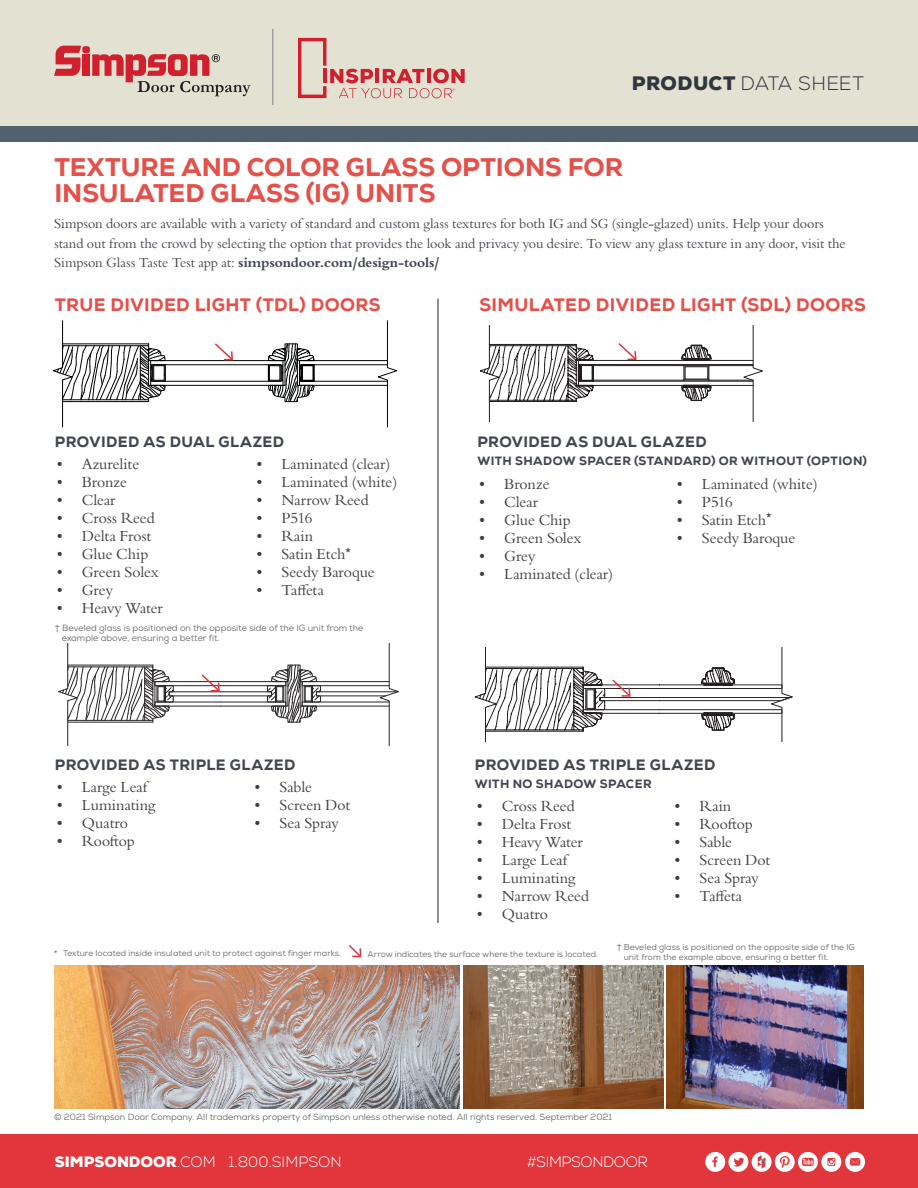
<style>
.page{position:relative;width:918px;height:1188px;background:#fff}
.page>*{position:absolute;margin:0;border:0;box-sizing:border-box;transform-origin:0 0}
.t1{font:800 25.5px/25.5px "Nexa";color:#e4504a}
.t2{font:300 19.5px "Nexa";color:#323640}
.t3{font:800 18px "Nexa";letter-spacing:.02em;color:#e4504a}
.t4{font:15px "Borgia Pro";color:#3e3e3f}
.t5{font:800 15px "Nexa";letter-spacing:.025em;color:#42464f}
.t6{font:300 15px "Nexa";color:#fff}
.t7{font:300 15px "Nexa";letter-spacing:-.02em;color:#fff}
.t8{font:13.5px/19.5px "Borgia Pro";color:#42464f}
.t9{font:800 12px "Nexa";letter-spacing:.04em;color:#42464f}
.t10{font:9px/10.8px "Nexa";color:#636366}
.t11{font:8.55px "Nexa";color:#636366}
.s1{font-weight:900}
.s2{font-weight:700}
.s3{font-family:"Minion Pro";color:#323640}
.s4{font-size:9px}
</style>
<div class="page">
<div style="left:0;top:126px;width:918px;height:16px;background:#51616d"></div>
<div style="left:0;top:0;width:918px;height:126px;background:#e3e1d1"></div>
<hr style="left:273px;top:29px;width:1px;height:76px;background:#808285">
<svg style="left:54px;top:46px;width:27px;height:30px"></svg>
<div style="left:82px;top:46px;width:8px;height:7px;background:#d0202e;border-radius:2px"></div>
<div style="left:83px;top:54px;width:7px;height:22px;background:#d0202e"></div>
<svg style="left:92px;top:54px;width:159px;height:42px"></svg>
<svg style="left:298px;top:38px;width:167px;height:61px"></svg>
<div style="left:0;top:1134px;width:918px;height:54px;background:#e0363c"></div>
<svg style="left:705px;top:1152px;width:160px;height:20px"></svg>
<hr style="left:151px;top:360px;width:132px;height:1px;background:#020404">
<hr style="left:151px;top:365px;width:130px;height:1px;background:#020404">
<hr style="left:151px;top:381px;width:130px;height:1px;background:#020404">
<hr style="left:151px;top:385px;width:132px;height:1px;background:#020404">
<svg style="left:53px;top:320px;width:113px;height:107px"></svg>
<svg style="left:268px;top:320px;width:130px;height:107px"></svg>
<hr style="left:438px;top:298px;width:1px;height:625px;background:#231f20">
<img style="left:54px;top:966px;width:406px;height:142px">
<img style="left:463px;top:966px;width:201px;height:142px">
<img style="left:666px;top:966px;width:198px;height:142px">
<svg style="left:348px;top:945px;width:14px;height:13px"></svg>
<div style="left:155px;top:681px;width:66px;height:5px;border:1px solid #282526"></div>
<svg style="left:58px;top:644px;width:116px;height:101px"></svg>
<div style="left:220px;top:681px;width:66px;height:5px;border:1px solid #282526"></div>
<svg style="left:267px;top:644px;width:132px;height:101px"></svg>
<svg style="left:200px;top:674px;width:21px;height:19px"></svg>
<svg style="left:475px;top:648px;width:318px;height:94px"></svg>
<svg style="left:480px;top:326px;width:283px;height:96px"></svg>
<svg style="left:213px;top:343px;width:21px;height:19px"></svg>
<h2 class="t2" style="left:632px;top:72px;width:233px"><span class="s1">PRODUCT</span> DATA SHEET</h2>
<h1 class="t1" style="left:54px;top:155px;width:570px">TEXTURE AND COLOR GLASS OPTIONS FOR<br>INSULATED GLASS (IG) UNITS</h1>
<p class="t8" style="left:54px;top:214px;width:793px">Simpson doors are available with a variety of standard and custom glass textures for both IG and SG (single-glazed) units. Help your doors stand out from the crowd by selecting the option that provides the look and privacy you desire. To view any glass texture in any door, visit the<br>Simpson Glass Taste Test app at: <span class="s2">simpsondoor.com/design-tools/</span></p>
<p class="t3" style="left:55px;top:293px;width:327px">TRUE DIVIDED LIGHT (TDL) DOORS</p>
<p class="t3" style="left:479px;top:293px;width:388px">SIMULATED DIVIDED LIGHT (SDL) DOORS</p>
<p class="t5" style="left:55px;top:433px;width:231px">PROVIDED AS DUAL GLAZED</p>
<p class="t5" style="left:477px;top:433px;width:231px">PROVIDED AS DUAL GLAZED</p>
<p class="t9" style="left:477px;top:454px;width:391px">WITH SHADOW SPACER (STANDARD) OR WITHOUT (OPTION)</p>
<p class="t4" style="left:55px;top:455px;width:86px">• Azurelite</p>
<p class="t4" style="left:55px;top:473px;width:74px">• Bronze</p>
<p class="t4" style="left:55px;top:491px;width:62px">• Clear</p>
<p class="t4" style="left:55px;top:509px;width:102px">• Cross Reed</p>
<p class="t4" style="left:55px;top:527px;width:98px">• Delta Frost</p>
<p class="t4" style="left:55px;top:545px;width:95px">• Glue Chip</p>
<p class="t4" style="left:55px;top:563px;width:105px">• Green Solex</p>
<p class="t4" style="left:55px;top:581px;width:60px">• Grey</p>
<p class="t4" style="left:55px;top:599px;width:110px">• Heavy Water</p>
<p class="t4" style="left:254px;top:455px;width:137px">• Laminated (clear)</p>
<p class="t4" style="left:254px;top:473px;width:144px">• Laminated (white)</p>
<p class="t4" style="left:254px;top:491px;width:116px">• Narrow Reed</p>
<p class="t4" style="left:254px;top:509px;width:59px">• P516</p>
<p class="t4" style="left:254px;top:527px;width:60px">• Rain</p>
<p class="t4" style="left:254px;top:545px;width:98px">• Satin Etch<sup>*</sup></p>
<p class="t4" style="left:254px;top:563px;width:122px">• Seedy Baroque</p>
<p class="t4" style="left:254px;top:581px;width:71px">• Taffeta</p>
<p class="t4" style="left:675px;top:475px;width:144px">• Laminated (white)</p>
<p class="t4" style="left:675px;top:493px;width:59px">• P516</p>
<p class="t4" style="left:675px;top:511px;width:98px">• Satin Etch<sup>*</sup></p>
<p class="t4" style="left:675px;top:529px;width:122px">• Seedy Baroque</p>
<p class="t4" style="left:477px;top:475px;width:74px">• Bronze</p>
<p class="t4" style="left:477px;top:493px;width:62px">• Clear</p>
<p class="t4" style="left:477px;top:511px;width:95px">• Glue Chip</p>
<p class="t4" style="left:477px;top:529px;width:105px">• Green Solex</p>
<p class="t4" style="left:477px;top:547px;width:60px">• Grey</p>
<p class="t4" style="left:477px;top:565px;width:137px">• Laminated (clear)</p>
<p class="t10" style="left:62px;top:622px;width:303px;text-indent:-7px">† Beveled glass is positioned on the opposite side of the IG unit from the example above, ensuring a better fit.</p>
<p class="t5" style="left:55px;top:755px;width:242px">PROVIDED AS TRIPLE GLAZED</p>
<p class="t4" style="left:55px;top:778px;width:94px">• Large Leaf</p>
<p class="t4" style="left:55px;top:796px;width:102px">• Luminating</p>
<p class="t4" style="left:55px;top:814px;width:75px">• Quatro</p>
<p class="t4" style="left:55px;top:832px;width:82px">• Rooftop</p>
<p class="t4" style="left:253px;top:778px;width:61px">• Sable</p>
<p class="t4" style="left:253px;top:796px;width:99px">• Screen Dot</p>
<p class="t4" style="left:253px;top:814px;width:88px">• Sea Spray</p>
<p class="t5" style="left:475px;top:755px;width:242px">PROVIDED AS TRIPLE GLAZED</p>
<p class="t9" style="left:475px;top:776px;width:178px">WITH NO SHADOW SPACER</p>
<p class="t4" style="left:475px;top:797px;width:102px">• Cross Reed</p>
<p class="t4" style="left:475px;top:815px;width:98px">• Delta Frost</p>
<p class="t4" style="left:475px;top:833px;width:110px">• Heavy Water</p>
<p class="t4" style="left:475px;top:851px;width:94px">• Large Leaf</p>
<p class="t4" style="left:475px;top:869px;width:102px">• Luminating</p>
<p class="t4" style="left:475px;top:887px;width:116px">• Narrow Reed</p>
<p class="t4" style="left:475px;top:905px;width:75px">• Quatro</p>
<p class="t4" style="left:673px;top:797px;width:60px">• Rain</p>
<p class="t4" style="left:673px;top:815px;width:82px">• Rooftop</p>
<p class="t4" style="left:673px;top:833px;width:61px">• Sable</p>
<p class="t4" style="left:673px;top:851px;width:99px">• Screen Dot</p>
<p class="t4" style="left:673px;top:869px;width:88px">• Sea Spray</p>
<p class="t4" style="left:673px;top:887px;width:71px">• Taffeta</p>
<p class="t11" style="left:54px;top:947px;width:289px"><span class="s3">*</span> Texture located inside insulated unit to protect against finger marks.</p>
<p class="t11" style="left:617px;top:941px;width:240px"><span class="s4">†</span> Beveled glass is positioned on the opposite side of the IG</p>
<p class="t11" style="left:367px;top:949px;width:232px">Arrow indicates the surface where the texture is located.</p>
<p class="t11" style="left:624px;top:951px;width:207px">unit from the example above, ensuring a better fit.</p>
<p class="t10" style="left:54px;top:1112px;width:560px">© 2021 Simpson Door Company. All trademarks property of Simpson unless otherwise noted. All rights reserved. September 2021</p>
<p class="t6" style="left:55px;top:1153px;width:288px"><span class="s1">SIMPSONDOOR</span>.COM 1.800.SIMPSON</p>
<p class="t7" style="left:527px;top:1153px;width:122px">#SIMPSONDOOR</p>
</div>
